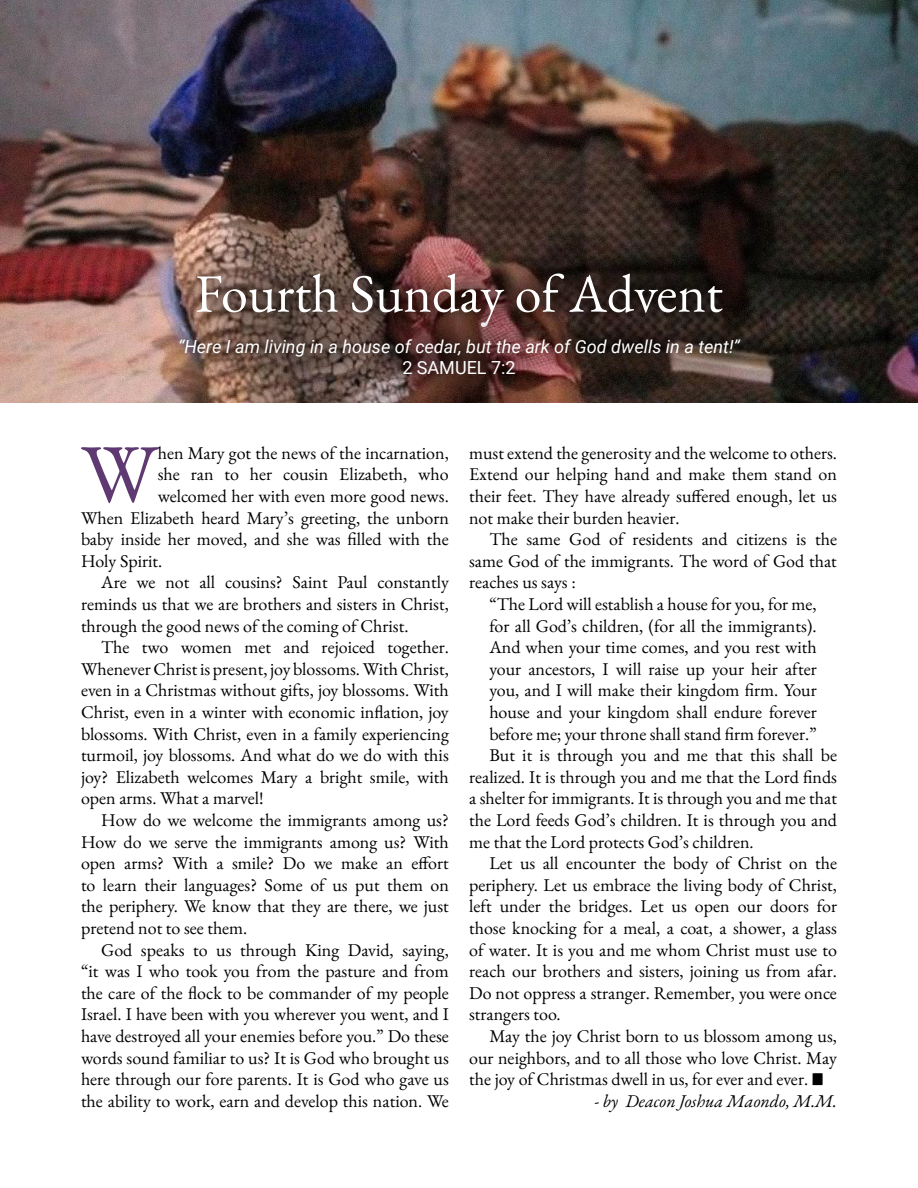
<style>
.page{position:relative;width:918px;height:1188px;background:#fff}
.page>*{position:absolute;margin:0;border:0;box-sizing:border-box;transform-origin:0 0}
.t1{font:83.85px "EB Garamond";color:#5f3a72}
.t2{font:54px "EB Garamond";color:#fff}
.t3{font:18px/21.6px "EB Garamond";color:#000;text-align:justify}
.t4{font:italic 18px "Roboto";color:#fff}
.t5{font:italic 18px "EB Garamond";color:#000}
.t6{font:18px "Roboto";color:#fff}
</style>
<div class="page">
<img style="left:0;top:0;width:918px;height:402px">
<div style="left:170px;top:244px;width:581px;height:111px;background:#000;opacity:.75"></div>
<div style="left:152px;top:310px;width:616px;height:94px;background:#000;opacity:.75"></div>
<h2 class="t2" style="left:195px;top:258px;width:529px">Fourth Sunday of Advent</h2>
<p class="t4" style="left:178px;top:334px;width:563px">“Here I am living in a house of cedar, but the ark of God dwells in a tent!”</p>
<p class="t6" style="left:402px;top:355px;width:115px">2 SAMUEL 7:2</p>
<h1 class="t1" style="left:81px;top:419px;width:78px">W</h1>
<p class="t3" style="left:158px;top:442px;width:293px">hen Mary got the news of the incarnation,</p>
<p class="t3" style="left:158px;top:464px;width:293px">she ran to her cousin Elizabeth, who</p>
<p class="t3" style="left:158px;top:485px;width:293px">welcomed her with even more good news.</p>
<p class="t3" style="left:81px;top:507px;width:369px">When Elizabeth heard Mary’s greeting, the unborn</p>
<p class="t3" style="left:81px;top:528px;width:369px">baby inside her moved, and she was filled with the</p>
<p class="t3" style="left:81px;top:550px;width:83px">Holy Spirit.</p>
<p class="t3" style="left:101px;top:572px;width:349px">Are we not all cousins? Saint Paul constantly</p>
<p class="t3" style="left:81px;top:593px;width:369px">reminds us that we are brothers and sisters in Christ,</p>
<p class="t3" style="left:81px;top:615px;width:329px">through the good news of the coming of Christ.</p>
<p class="t3" style="left:101px;top:636px;width:349px">The two women met and rejoiced together.</p>
<p class="t3" style="left:81px;top:658px;width:369px">Whenever Christ is present, joy blossoms. With Christ,</p>
<p class="t3" style="left:81px;top:680px;width:369px">even in a Christmas without gifts, joy blossoms. With</p>
<p class="t3" style="left:81px;top:701px;width:369px">Christ, even in a winter with economic inflation, joy</p>
<p class="t3" style="left:81px;top:723px;width:369px">blossoms. With Christ, even in a family experiencing</p>
<p class="t3" style="left:81px;top:744px;width:369px">turmoil, joy blossoms. And what do we do with this</p>
<p class="t3" style="left:81px;top:766px;width:369px">joy? Elizabeth welcomes Mary a bright smile, with</p>
<p class="t3" style="left:81px;top:788px;width:184px">open arms. What a marvel!</p>
<p class="t3" style="left:101px;top:809px;width:349px">How do we welcome the immigrants among us?</p>
<p class="t3" style="left:81px;top:831px;width:369px">How do we serve the immigrants among us? With</p>
<p class="t3" style="left:81px;top:852px;width:369px">open arms? With a smile? Do we make an effort</p>
<p class="t3" style="left:81px;top:874px;width:369px">to learn their languages? Some of us put them on</p>
<p class="t3" style="left:81px;top:896px;width:369px">the periphery. We know that they are there, we just</p>
<p class="t3" style="left:81px;top:917px;width:168px">pretend not to see them.</p>
<p class="t3" style="left:101px;top:939px;width:349px">God speaks to us through King David, saying,</p>
<p class="t3" style="left:81px;top:960px;width:369px">“it was I who took you from the pasture and from</p>
<p class="t3" style="left:81px;top:982px;width:369px">the care of the flock to be commander of my people</p>
<p class="t3" style="left:81px;top:1004px;width:369px">Israel. I have been with you wherever you went, and I</p>
<p class="t3" style="left:81px;top:1025px;width:369px">have destroyed all your enemies before you.” Do these</p>
<p class="t3" style="left:81px;top:1047px;width:369px">words sound familiar to us? It is God who brought us</p>
<p class="t3" style="left:81px;top:1068px;width:369px">here through our fore parents. It is God who gave us</p>
<p class="t3" style="left:81px;top:1090px;width:369px">the ability to work, earn and develop this nation. We</p>
<p class="t3" style="left:469px;top:442px;width:369px">must extend the generosity and the welcome to others.<br>Extend our helping hand and make them stand on their feet. They have already suffered enough, let us not make their burden heavier.</p>
<p class="t3" style="left:469px;top:528px;width:369px;text-indent:20px">The same God of residents and citizens is the same God of the immigrants. The word of God that reaches us says :</p>
<p class="t3" style="left:489px;top:593px;width:329px">“The Lord will establish a house for you, for me,</p>
<p class="t3" style="left:489px;top:615px;width:329px">for all God’s children, (for all the immigrants).</p>
<p class="t3" style="left:489px;top:636px;width:329px">And when your time comes, and you rest with</p>
<p class="t3" style="left:489px;top:658px;width:329px">your ancestors, I will raise up your heir after</p>
<p class="t3" style="left:489px;top:680px;width:329px">you, and I will make their kingdom firm. Your</p>
<p class="t3" style="left:489px;top:701px;width:329px">house and your kingdom shall endure forever</p>
<p class="t3" style="left:489px;top:723px;width:329px">before me; your throne shall stand firm forever.”</p>
<p class="t3" style="left:489px;top:744px;width:349px">But it is through you and me that this shall be</p>
<p class="t3" style="left:469px;top:766px;width:369px">realized. It is through you and me that the Lord finds</p>
<p class="t3" style="left:469px;top:788px;width:369px">a shelter for immigrants. It is through you and me that</p>
<p class="t3" style="left:469px;top:809px;width:369px">the Lord feeds God’s children. It is through you and</p>
<p class="t3" style="left:469px;top:831px;width:286px">me that the Lord protects God’s children.</p>
<p class="t3" style="left:489px;top:852px;width:349px">Let us all encounter the body of Christ on the</p>
<p class="t3" style="left:469px;top:874px;width:369px">periphery. Let us embrace the living body of Christ,</p>
<p class="t3" style="left:469px;top:896px;width:369px">left under the bridges. Let us open our doors for</p>
<p class="t3" style="left:469px;top:917px;width:369px">those knocking for a meal, a coat, a shower, a glass</p>
<p class="t3" style="left:469px;top:939px;width:369px">of water. It is you and me whom Christ must use to</p>
<p class="t3" style="left:469px;top:960px;width:369px">reach our brothers and sisters, joining us from afar.</p>
<p class="t3" style="left:469px;top:982px;width:369px">Do not oppress a stranger. Remember, you were once</p>
<p class="t3" style="left:469px;top:1004px;width:93px">strangers too.</p>
<p class="t3" style="left:489px;top:1025px;width:349px">May the joy Christ born to us blossom among us,</p>
<p class="t3" style="left:469px;top:1047px;width:369px">our neighbors, and to all those who love Christ. May</p>
<p class="t3" style="left:469px;top:1068px;width:356px">the joy of Christmas dwell in us, for ever and ever. ■</p>
<p class="t5" style="left:594px;top:1089px;width:244px">- by Deacon Joshua Maondo, M.M.</p>
</div>
